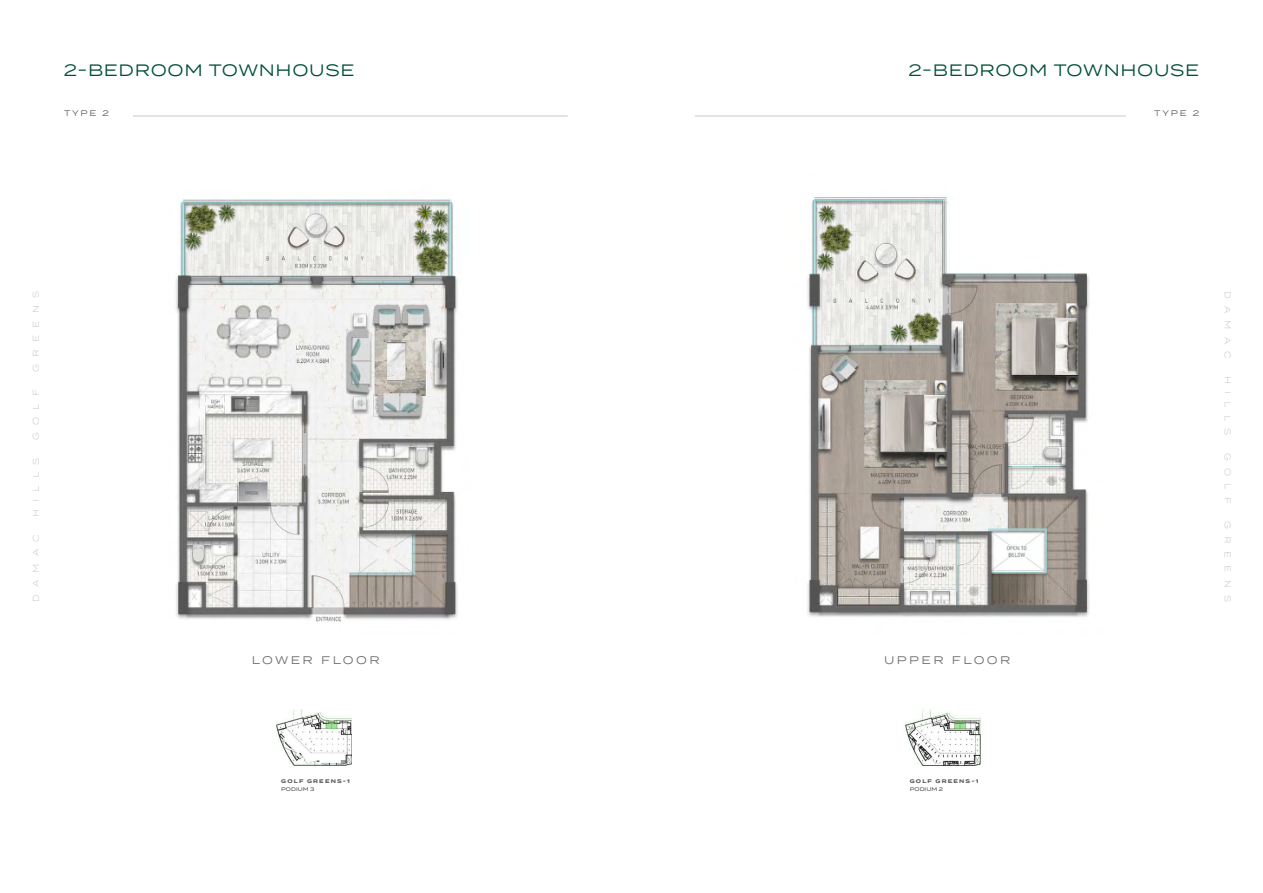
<style>
.page{position:relative;width:1263px;height:893px;background:#fff}
.page>*{position:absolute;margin:0;border:0;box-sizing:border-box;transform-origin:0 0}
.t1{font:16.5px "Termina";letter-spacing:.04em;color:#005035}
.t2{font:11.02px "Termina";letter-spacing:.22em;color:#6d6e71}
.t3{font:300 8.25px "Termina";letter-spacing:.89em;color:#bcbec0}
.t4{font:8.02px "Termina";letter-spacing:.22em;color:#58595b}
.t5{font:700 5.25px "Termina";letter-spacing:.22em;color:#58595b}
.t6{font:500 5.25px "Termina";color:#58595b}
</style>
<div class="page">
<hr style="left:133px;top:116px;width:435px;height:1px;background:#c7c8ca">
<hr style="left:695px;top:116px;width:431px;height:1px;background:#c7c8ca">
<img style="left:175px;top:199px;width:283px;height:423px">
<img style="left:807px;top:197px;width:283px;height:420px">
<img style="left:276px;top:709px;width:76px;height:56px">
<img style="left:905px;top:709px;width:75px;height:56px">
<h1 class="t1" style="left:64px;top:59px;width:292px">2-BEDROOM TOWNHOUSE</h1>
<h1 class="t1" style="left:908px;top:59px;width:292px">2-BEDROOM TOWNHOUSE</h1>
<p class="t4" style="left:64px;top:107px;width:46px">TYPE 2</p>
<p class="t4" style="left:1154px;top:107px;width:46px">TYPE 2</p>
<p class="t3" style="left:30px;top:372px;width:83px;rotate:-90deg">GREENS</p>
<p class="t3" style="left:30px;top:440px;width:52px;rotate:-90deg">GOLF</p>
<p class="t3" style="left:30px;top:517px;width:61px;rotate:-90deg">HILLS</p>
<p class="t3" style="left:30px;top:602px;width:69px;rotate:-90deg">DAMAC</p>
<h2 class="t2" style="left:252px;top:652px;width:129px">LOWER FLOOR</h2>
<h2 class="t2" style="left:884px;top:652px;width:128px">UPPER FLOOR</h2>
<p class="t5" style="left:281px;top:777px;width:70px">GOLF GREENS-1</p>
<p class="t6" style="left:281px;top:785px;width:35px">PODIUM 3</p>
<p class="t5" style="left:910px;top:777px;width:70px">GOLF GREENS-1</p>
<p class="t6" style="left:910px;top:785px;width:35px">PODIUM 2</p>
<p class="t3" style="left:1233px;top:291px;width:69px;rotate:90deg">DAMAC</p>
<p class="t3" style="left:1233px;top:376px;width:61px;rotate:90deg">HILLS</p>
<p class="t3" style="left:1233px;top:453px;width:52px;rotate:90deg">GOLF</p>
<p class="t3" style="left:1233px;top:521px;width:83px;rotate:90deg">GREENS</p>
</div>
